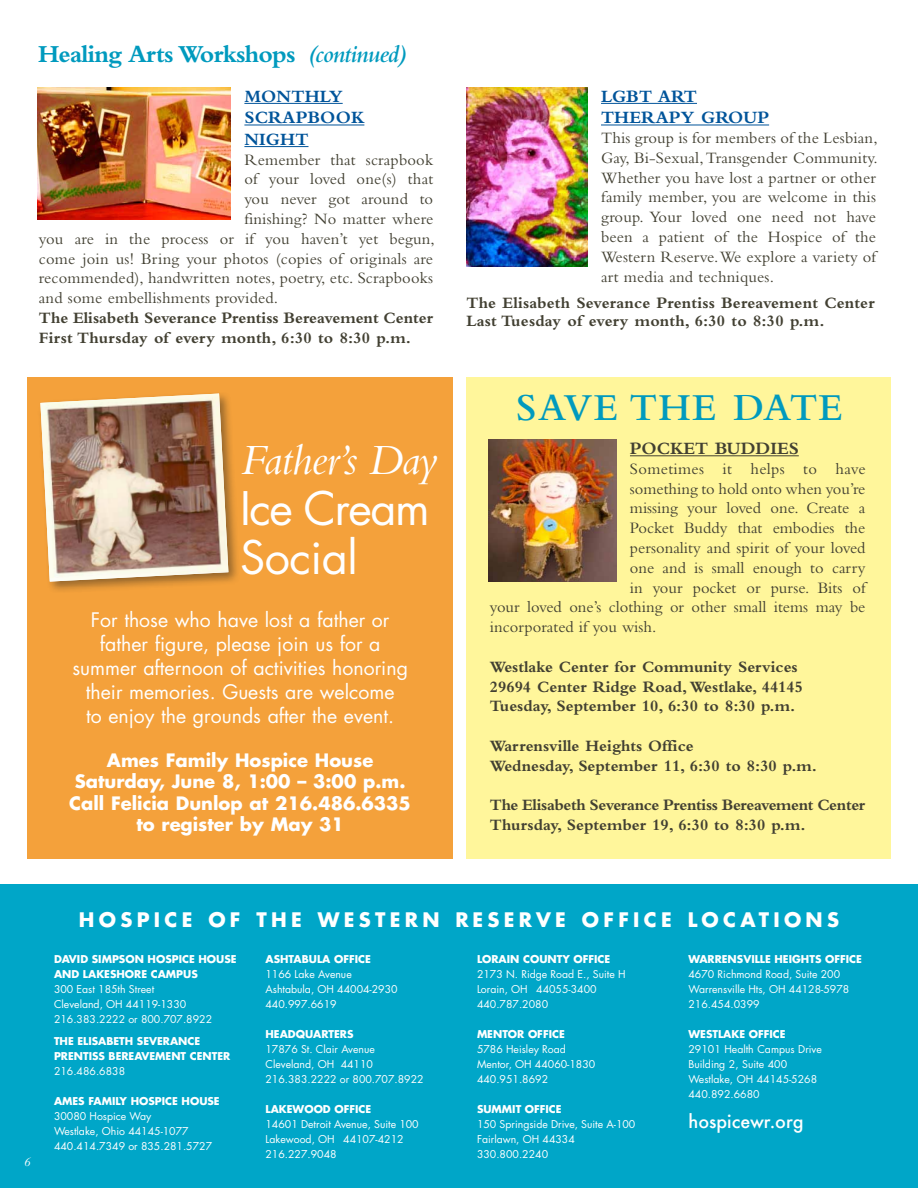
<style>
.page{position:relative;width:918px;height:1188px;background:#fff}
.page>*{position:absolute;margin:0;border:0;box-sizing:border-box;transform-origin:0 0}
.t1{font:45px/49.5px "Futura Std";letter-spacing:-.03em;color:#fff}
.t2{font:italic 45px "Bembo Std";letter-spacing:-.02em;color:#fff}
.t3{font:600 39.75px "Bembo Std";letter-spacing:.04em;color:#009abe}
.t4{font:700 25.5px "Bembo Std";letter-spacing:-.03em;color:#009abe}
.t5{font:19.5px/24px "Futura Std";color:#fff;text-align:center}
.t6{font:700 19.5px "Futura Std";letter-spacing:.22em;color:#fff}
.t7{font:700 18px/21.6px "Futura Std";color:#fff;text-align:center}
.t8{font:700 18px/21.6px "Bembo Std";letter-spacing:.01em;color:#00549a}
.t9{font:500 18px "Futura";color:#fff}
.t10{font:700 18px "Bembo Std";color:#424032}
.t11{font:16.5px/19.8px "Bembo Std";letter-spacing:.01em;color:#424032;text-align:justify}
.t12{font:700 16.5px/19.8px "Bembo Std";color:#424032}
.t13{font:700 16.5px/19.8px "Bembo Std";letter-spacing:-.02em;color:#424032}
.t14{font:italic 13.5px "Bembo Std";color:#fff}
.t15{font:10.5px/15px "Futura Std";color:#fff}
.t16{font:700 10.5px/15px "Futura Std";color:#fff}
.s1{font-weight:600;font-style:italic}
</style>
<div class="page">
<div style="left:27px;top:377px;width:425px;height:482px;background:#f4a13b"></div>
<div style="left:467px;top:377px;width:424px;height:482px;background:#fff69b"></div>
<hr style="left:244px;top:103px;width:99px;height:1px;background:#00549a">
<hr style="left:244px;top:125px;width:120px;height:1px;background:#00549a">
<hr style="left:244px;top:146px;width:65px;height:1px;background:#00549a">
<hr style="left:601px;top:103px;width:96px;height:1px;background:#00549a">
<hr style="left:601px;top:125px;width:168px;height:1px;background:#00549a">
<div style="left:0;top:884px;width:918px;height:304px;background:#00a6c8"></div>
<hr style="left:630px;top:455px;width:169px;height:1px;background:#424032">
<div style="left:37px;top:391px;width:204px;height:203px;background:#1c1c1a;opacity:.44"></div>
<img style="left:40px;top:394px;width:188px;height:188px">
<img style="left:488px;top:439px;width:128px;height:143px">
<img style="left:37px;top:88px;width:194px;height:132px">
<img style="left:467px;top:88px;width:121px;height:179px">
<h3 class="t4" style="left:38px;top:40px;width:370px">Healing Arts Workshops <span class="s1">(continued)</span></h3>
<p class="t8" style="left:244px;top:85px;width:121px">MONTHLY<br>SCRAPBOOK<br>NIGHT</p>
<p class="t11" style="left:244px;top:149px;width:190px">Remember that scrapbook</p>
<p class="t11" style="left:244px;top:169px;width:190px">of your loved one(s) that</p>
<p class="t11" style="left:244px;top:189px;width:190px">you never got around to</p>
<p class="t11" style="left:244px;top:209px;width:190px">finishing? No matter where</p>
<p class="t11" style="left:39px;top:228px;width:397px">you are in the process or if you haven’t yet begun,</p>
<p class="t11" style="left:39px;top:248px;width:396px">come join us! Bring your photos (copies of originals are</p>
<p class="t11" style="left:39px;top:268px;width:396px">recommended), handwritten notes, poetry, etc. Scrapbooks</p>
<p class="t11" style="left:39px;top:288px;width:241px">and some embellishments provided.</p>
<p class="t12" style="left:39px;top:308px;width:396px">The Elisabeth Severance Prentiss Bereavement Center<br>First Thursday of every month, 6:30 to 8:30 p.m.</p>
<h1 class="t2" style="left:240px;top:433px;width:199px">Father’s Day</h1>
<h1 class="t1" style="left:240px;top:484px;width:191px">Ice Cream<br>Social</h1>
<p class="t5" style="left:72px;top:608px;width:337px">For those who have lost a father or father figure, please join us for a summer afternoon of activities honoring their memories. Guests are welcome<br>to enjoy the grounds after the event.</p>
<p class="t7" style="left:69px;top:749px;width:343px">AMES FAMILY HOSPICE HOUSE<br>SATURDAY, JUNE 8, 1:00 – 3:00 P.M.<br>CALL FELICIA DUNLOP AT 216.486.6335<br>TO REGISTER BY MAY 31</p>
<p class="t8" style="left:601px;top:85px;width:115px">LGBT ART<br>THERAPY GROU</p>
<p class="t8" style="left:757px;top:107px;width:13px">P</p>
<p class="t11" style="left:601px;top:128px;width:278px">This group is for members of the Lesbian, Gay, Bi-Sexual, Transgender Community.<br>Whether you have lost a partner or other family member, you are welcome in this group. Your loved one need not have been a patient of the Hospice of the Western Reserve. We explore a variety of art media and techniques.</p>
<p class="t12" style="left:467px;top:294px;width:410px;line-height:18px">The Elisabeth Severance Prentiss Bereavement Center<br>Last Tuesday of every month, 6:30 to 8:30 p.m.</p>
<h2 class="t3" style="left:516px;top:386px;width:328px">SAVE THE DATE</h2>
<p class="t10" style="left:630px;top:438px;width:170px">POCKET BUDDIES</p>
<p class="t11" style="left:630px;top:458px;width:237px">Sometimes it helps to have</p>
<p class="t11" style="left:630px;top:478px;width:237px">something to hold onto when you’re</p>
<p class="t11" style="left:630px;top:498px;width:237px">missing your loved one. Create a</p>
<p class="t11" style="left:630px;top:518px;width:237px">Pocket Buddy that embodies the</p>
<p class="t11" style="left:630px;top:538px;width:237px">personality and spirit of your loved</p>
<p class="t11" style="left:630px;top:557px;width:237px">one and is small enough to carry</p>
<p class="t11" style="left:630px;top:577px;width:237px">in your pocket or purse. Bits of</p>
<p class="t11" style="left:490px;top:597px;width:377px">your loved one’s clothing or other small items may be</p>
<p class="t11" style="left:490px;top:617px;width:168px">incorporated if you wish.</p>
<p class="t12" style="left:490px;top:657px;width:315px">Westlake Center for Community Services<br>29694 Center Ridge Road, Westlake, 44145<br>Tuesday, September 10, 6:30 to 8:30 p.m.</p>
<p class="t12" style="left:490px;top:736px;width:329px">Warrensville Heights Office<br>Wednesday, September 11, 6:30 to 8:30 p.m.</p>
<p class="t13" style="left:490px;top:795px;width:377px">The Elisabeth Severance Prentiss Bereavement Center<br>Thursday, September 19, 6:30 to 8:30 p.m.</p>
<p class="t14" style="left:24px;top:1153px;width:8px">6</p>
<p class="t6" style="left:79px;top:907px;width:520px">HOSPIC E OF TH E WEST ER N RESER VE OFF</p>
<p class="t6" style="left:633px;top:907px;width:107px">IC E LOCAT</p>
<p class="t6" style="left:773px;top:907px;width:65px">IONS</p>
<p class="t16" style="left:54px;top:952px;width:184px">DAVID SIMPSON HOSPIC E HOUSE<br>AND LAKESHORE CAMPUS</p>
<p class="t15" style="left:54px;top:982px;width:160px">300 East 185th Street<br>Cleveland, OH 44119-1330<br>216.383.2222 or 800.707.8922</p>
<p class="t16" style="left:54px;top:1033px;width:175px">THE ELISABETH SEVERANC E<br>PRENTISS BEREAVEMENT CENTER</p>
<p class="t15" style="left:54px;top:1064px;width:73px">216.486.6838</p>
<p class="t16" style="left:54px;top:1093px;width:167px">AMES FAMILY HOSPIC E HOUSE</p>
<p class="t15" style="left:54px;top:1109px;width:160px">30080 Hospice Way<br>Westlake, Ohio 44145-1077<br>440.414.7349 or 835.281.5727</p>
<p class="t16" style="left:266px;top:952px;width:106px">ASHTABU LA OFFICE</p>
<p class="t15" style="left:266px;top:967px;width:134px">1166 Lake Avenue<br>Ashtabula, OH 44004-2930<br>440.997.6619</p>
<p class="t16" style="left:266px;top:1027px;width:90px">HEADQUARTERS</p>
<p class="t15" style="left:266px;top:1042px;width:160px">17876 St. Clair Avenue<br>Cleveland, OH 44110<br>216.383.2222 or 800.707.8922</p>
<p class="t16" style="left:266px;top:1102px;width:106px">LAKEWOOD OFFICE</p>
<p class="t15" style="left:266px;top:1117px;width:155px">14601 Detroit Avenue, Suite 100<br>Lakewood, OH 44107-4212<br>216.227.9048</p>
<p class="t16" style="left:477px;top:952px;width:63px">LORAIN COUN</p>
<p class="t16" style="left:557px;top:952px;width:54px">TY OFFICE</p>
<p class="t15" style="left:477px;top:967px;width:150px">2173 N . Ridge Road E., Suite H<br>Lorain, OH 44055-3400<br>440.787.2080</p>
<p class="t16" style="left:477px;top:1027px;width:88px">MENTOR OFFICE</p>
<p class="t15" style="left:477px;top:1042px;width:120px">5786 Heisley Road<br>Mentor, OH 44060-1830<br>440.951.8692</p>
<p class="t16" style="left:477px;top:1102px;width:85px">SUMMIT OFFICE</p>
<p class="t15" style="left:477px;top:1117px;width:160px">150 Springside Drive, Suite A-100<br>Fairlawn, OH 44334<br>330.800.2240</p>
<p class="t16" style="left:689px;top:952px;width:174px">WARRENSVI LLE HEIGHTS OFFICE</p>
<p class="t15" style="left:689px;top:967px;width:162px">4670 Richmond Road, Suite 200<br>Warrensville Hts, OH 44128-5978<br>216.454.0399</p>
<p class="t16" style="left:689px;top:1027px;width:26px">WESTLAK</p>
<p class="t16" style="left:739px;top:1027px;width:18px">E OFF</p>
<p class="t16" style="left:770px;top:1027px;width:18px">ICE</p>
<p class="t15" style="left:689px;top:1042px;width:135px">29101 Health Campus Drive<br>Building 2, Suite 400<br>Westlake, OH 44145-5268<br>440.892.6680</p>
<p class="t9" style="left:688px;top:1109px;width:117px">hospicewr.org</p>
</div>
